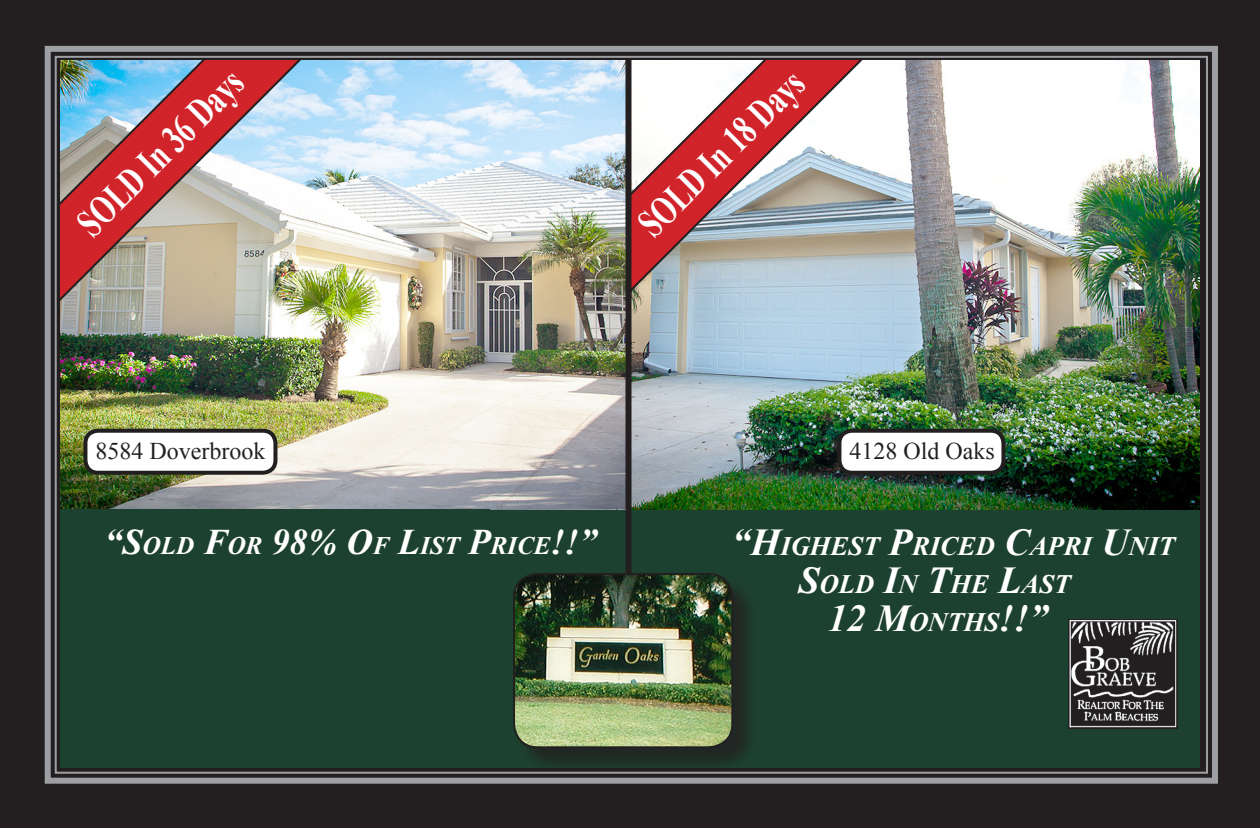
<style>
.page{position:relative;width:1260px;height:828px;background:#fff}
.page>*{position:absolute;margin:0;border:0;box-sizing:border-box;transform-origin:0 0}
.t1{font:700 40px "Times New Roman";color:#fff;scale:.72 1}
.t2{font:italic 700 38px "Times New Roman";color:#fff}
.t3{font:italic 700 26.6px/38px "Times New Roman";color:#fff}
.t4{font:italic 700 25.2px "Times New Roman";color:#fff}
.t5{font:24px "Times New Roman";color:#231f20}
.s1{font-size:36px}
.s2{font-size:38px}
.s3{font-size:26.6px}
</style>
<div class="page">
<div style="left:0;top:0;width:1260px;height:828px;border:60px solid #231f20"></div>
<img style="left:42px;top:43px;width:1179px;height:744px">
<p class="t1" style="left:64px;top:210px;width:303px;rotate:-45deg">SOLD In 36 Days</p>
<p class="t1" style="left:625px;top:210px;width:303px;rotate:-45deg">SOLD In 18 Days</p>
<p class="t5" style="left:95px;top:435px;width:171px">8584 Doverbrook</p>
<p class="t5" style="left:849px;top:435px;width:147px">4128 Old Oaks</p>
<p class="t4" style="left:105px;top:528px;width:494px"><span class="s1">“S</span>OLD <span class="s1">F</span>OR <span class="s1">98% O</span>F <span class="s1">L</span>IST <span class="s1">P</span>RICE<span class="s1">!!”</span></p>
<p class="t3" style="left:799px;top:527px;width:378px;text-indent:-67px"><span class="s2">“H</span>IGHEST <span class="s2">P</span>RICED <span class="s2">C</span>APRI <span class="s2">U</span>NIT<br><span class="s2">S</span>OLD <span class="s2">I</span>N <span class="s2">T</span>HE <span class="s2">L</span>AST</p>
<p class="t2" style="left:828px;top:592px;width:221px">12 M<span class="s3">ONTHS</span> !!”</p>
</div>
